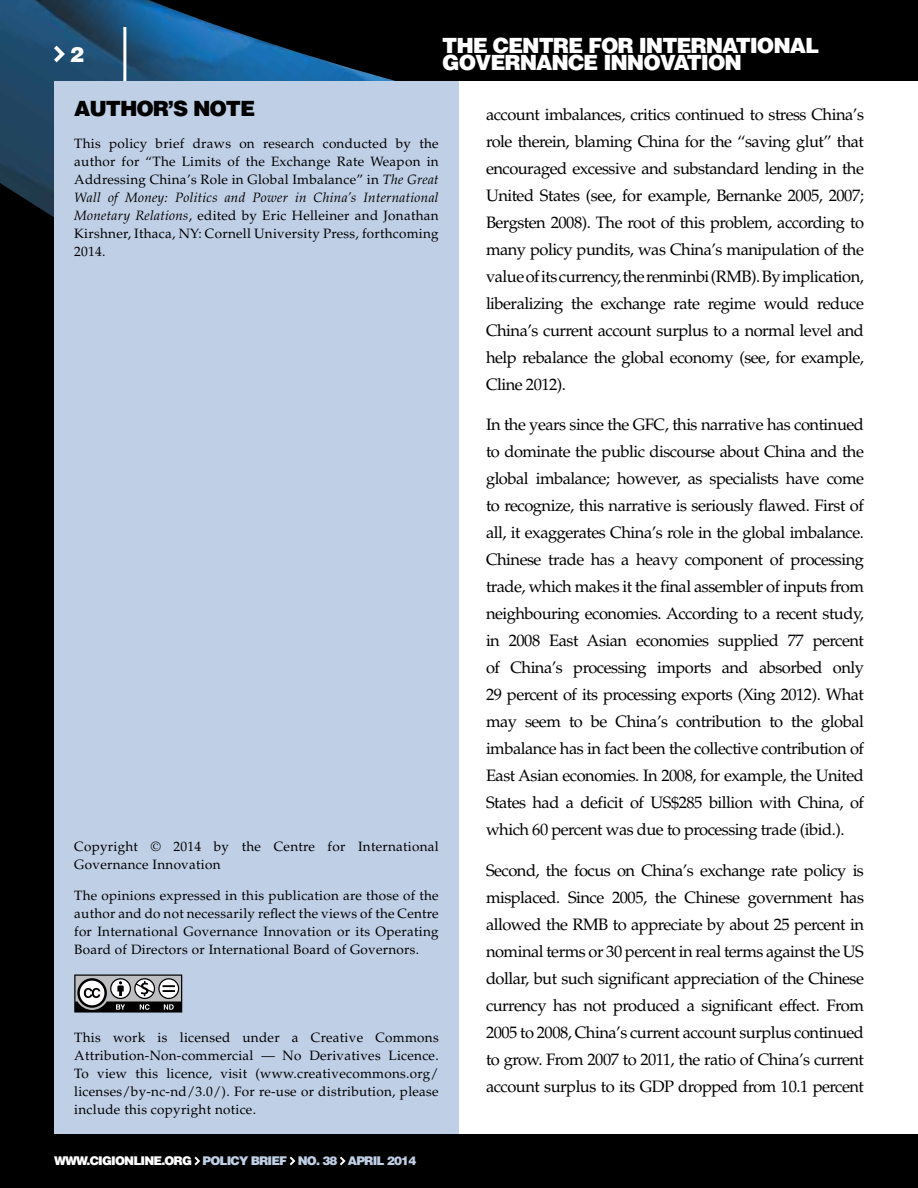
<style>
.page{position:relative;width:918px;height:1188px;background:#fff}
.page>*{position:absolute;margin:0;border:0;box-sizing:border-box;transform-origin:0 0}
.t1{font:900 21px/16.5px "Helvetica LT Std";letter-spacing:-.05em;color:#fff}
.t2{font:900 21px "Helvetica LT Std";letter-spacing:-.05em;color:#000}
.t3{font:16.5px/27px "Palatino LT Std";letter-spacing:-.03em;color:#000;text-align:justify}
.t4{font:13.5px/18px "Palatino LT Std";letter-spacing:.02em;color:#000;text-align:justify}
.t5{font:900 12px "Helvetica LT Std";letter-spacing:-.07em;color:#bfcfe6}
.s1{font-style:italic}
.s2{color:#fff}
</style>
<div class="page">
<div style="left:0;top:385px;width:918px;height:803px;background:#000"></div>
<img style="left:0;top:0;width:918px;height:385px">
<svg style="left:54px;top:46px;width:11px;height:16px"></svg>
<svg style="left:194px;top:1157px;width:6px;height:8px"></svg>
<svg style="left:290px;top:1157px;width:5px;height:8px"></svg>
<svg style="left:340px;top:1157px;width:6px;height:8px"></svg>
<hr style="left:123px;top:27px;width:3px;height:54px;background:#fff">
<div style="left:54px;top:81px;width:405px;height:722px;background:#bfcfe6"></div>
<div style="left:54px;top:803px;width:405px;height:331px;background:#bfcfe6"></div>
<svg style="left:74px;top:975px;width:108px;height:38px;background:#7d7e7f"></svg>
<div style="left:459px;top:81px;width:459px;height:1053px;background:#fff"></div>
<p class="t1" style="left:70px;top:46px;width:16px">2</p>
<p class="t1" style="left:442px;top:37px;width:378px">THE CENTRE FOR INTERNATIONAL<br>GOVERNANCE INNOVATION</p>
<p class="t2" style="left:74px;top:95px;width:183px">AUTHOR’S NOTE</p>
<p class="t4" style="left:74px;top:134px;width:366px">This policy brief draws on research conducted by the author for “The Limits of the Exchange Rate Weapon in Addressing China’s Role in Global Imbalance” in <span class="s1">The Great Wall of Money: Politics and Power in China’s International Monetary Relations</span>, edited by Eric Helleiner and Jonathan Kirshner, Ithaca, NY: Cornell University Press, forthcoming 2014.</p>
<p class="t4" style="left:74px;top:837px;width:366px">Copyright © 2014 by the Centre for International<br>Governance Innovation</p>
<p class="t4" style="left:74px;top:887px;width:366px">The opinions expressed in this publication are those of the author and do not necessarily reflect the views of the Centre for International Governance Innovation or its Operating Board of Directors or International Board of Governors.</p>
<p class="t4" style="left:74px;top:1028px;width:366px">This work is licensed under a Creative Commons Attribution-Non-commercial — No Derivatives Licence.<br>To view this licence, visit (www.creativecommons.org/ licenses/by-nc-nd/3.0/). For re-use or distribution, please include this copyright notice.</p>
<p class="t5" style="left:54px;top:1153px;width:311px"><span class="s2">WWW.CIGIONLINE.ORG</span> POLICY BRIEF NO. 38 April</p>
<p class="t5" style="left:387px;top:1153px;width:31px">2014</p>
<p class="t3" style="left:486px;top:101px;width:380px">account imbalances, critics continued to stress China’s role therein, blaming China for the “saving glut” that encouraged excessive and substandard lending in the United States (see, for example, Bernanke 2005, 2007; Bergsten 2008). The root of this problem, according to many policy pundits, was China’s manipulation of the value of its currency, the renminbi (RMB). By implication, liberalizing the exchange rate regime would reduce China’s current account surplus to a normal level and help rebalance the global economy (see, for example, Cline 2012).</p>
<p class="t3" style="left:486px;top:412px;width:380px">In the years since the GFC, this narrative has continued to dominate the public discourse about China and the global imbalance; however, as specialists have come to recognize, this narrative is seriously flawed. First of all, it exaggerates China’s role in the global imbalance.<br>Chinese trade has a heavy component of processing trade, which makes it the final assembler of inputs from neighbouring economies. According to a recent study, in 2008 East Asian economies supplied 77 percent of China’s processing imports and absorbed only 29 percent of its processing exports (Xing 2012). What may seem to be China’s contribution to the global imbalance has in fact been the collective contribution of East Asian economies. In 2008, for example, the United States had a deficit of US$285 billion with China, of which 60 percent was due to processing trade (ibid.).</p>
<p class="t3" style="left:486px;top:857px;width:380px">Second, the focus on China’s exchange rate policy is misplaced. Since 2005, the Chinese government has allowed the RMB to appreciate by about 25 percent in nominal terms or 30 percent in real terms against the US dollar, but such significant appreciation of the Chinese currency has not produced a significant effect. From 2005 to 2008, China’s current account surplus continued to grow. From 2007 to 2011, the ratio of China’s current account surplus to its GDP dropped from 10.1 percent</p>
</div>
